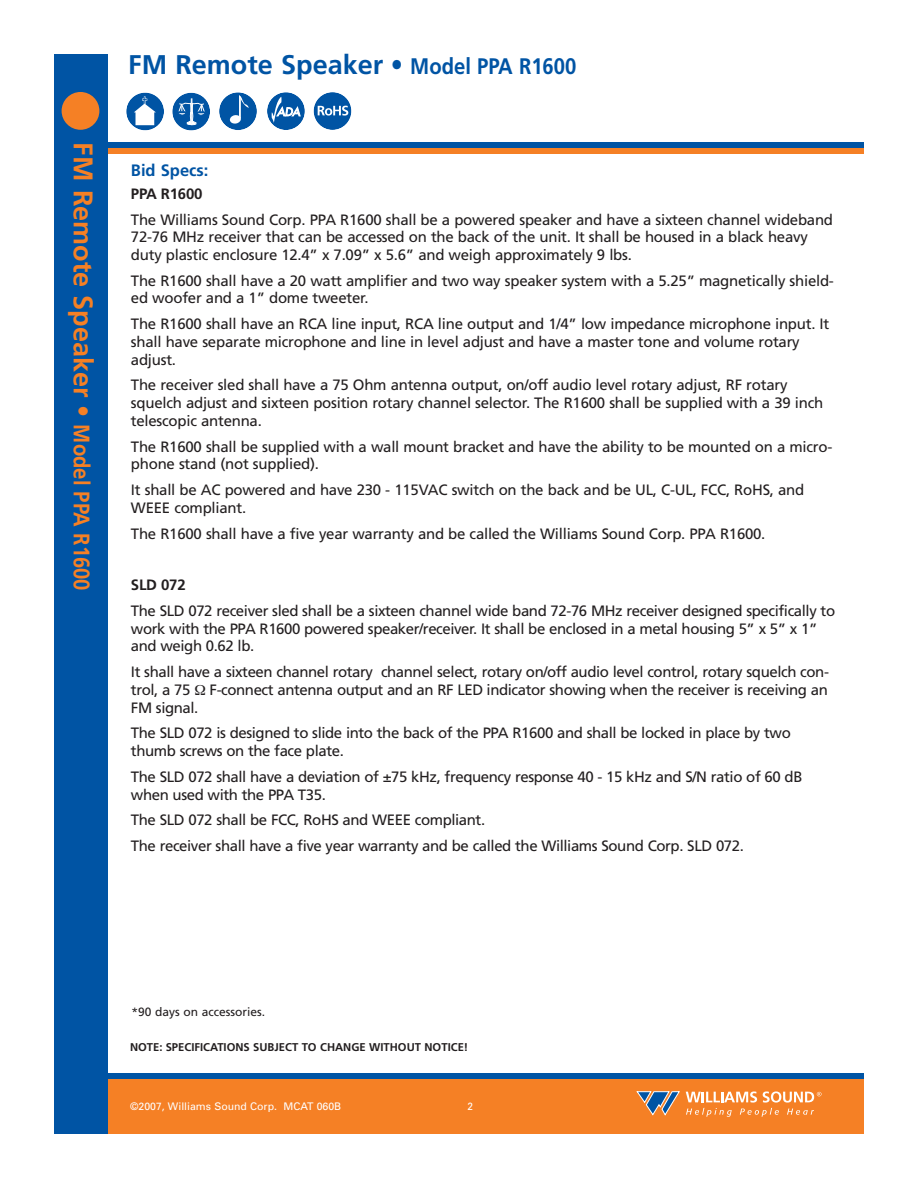
<style>
.page{position:relative;width:918px;height:1188px;background:#fff}
.page>*{position:absolute;margin:0;border:0;box-sizing:border-box;transform-origin:0 0}
.t1{font:700 27px "Frutiger";color:#f58025}
.t2{font:700 27px "Frutiger";color:#0054a4}
.t3{font:700 16.5px "Frutiger";color:#0054a4}
.t4{font:15px/17.7px "Frutiger";letter-spacing:-.015em;color:#231f20}
.t5{font:700 15px "Frutiger";letter-spacing:-.015em;color:#231f20}
.t6{font:12px "Frutiger";color:#231f20}
.t7{font:700 11.25px "Frutiger";color:#231f20}
.t8{font:10.5px "Univers";color:#fff}
.t9{font:10.5px "Univers";color:#fff;scale:.95 1}
.s1{font-size:22.5px}
</style>
<div class="page">
<div style="left:100px;top:1075px;width:764px;height:59px;background:#f58025"></div>
<div style="left:107px;top:148px;width:757px;height:6px;background:#f58025"></div>
<div style="left:107px;top:143px;width:757px;height:5px;background:#0054a4"></div>
<div style="left:107px;top:1073px;width:757px;height:5px;background:#0054a4"></div>
<div style="left:54px;top:54px;width:54px;height:1080px;background:#0054a4"></div>
<div style="left:126px;top:93px;width:38px;height:37px;background:#0054a4;border-radius:50%"></div>
<svg style="left:134px;top:97px;width:22px;height:28px"></svg>
<div style="left:172px;top:93px;width:38px;height:37px;background:#0054a4;border-radius:50%"></div>
<svg style="left:178px;top:98px;width:28px;height:27px"></svg>
<div style="left:219px;top:92px;width:38px;height:38px;background:#0054a4;border-radius:50%"></div>
<svg style="left:230px;top:95px;width:19px;height:29px"></svg>
<div style="left:267px;top:92px;width:38px;height:38px;background:#0054a4;border-radius:50%"></div>
<svg style="left:272px;top:97px;width:29px;height:26px"></svg>
<div style="left:62px;top:92px;width:37px;height:38px;background:#f58025;border-radius:50%"></div>
<svg style="left:637px;top:1092px;width:42px;height:23px"></svg>
<svg style="left:686px;top:1091px;width:136px;height:26px"></svg>
<div style="left:314px;top:92px;width:37px;height:38px;background:#0054a4;border-radius:50%"></div>
<svg style="left:318px;top:106px;width:30px;height:10px"></svg>
<h1 class="t1" style="left:94px;top:142px;width:450px;rotate:90deg">FM Remote Speaker • <span class="s1">Model PPA R1600</span></h1>
<h1 class="t2" style="left:128px;top:54px;width:450px">FM Remote Speaker • <span class="s1">Model PPA R1600</span></h1>
<p class="t3" style="left:131px;top:163px;width:79px">Bid Specs:</p>
<p class="t5" style="left:131px;top:187px;width:73px">PPA R1600</p>
<p class="t4" style="left:131px;top:212px;width:704px">The Williams Sound Corp. PPA R1600 shall be a powered speaker and have a sixteen channel wideband<br>72-76 MHz receiver that can be accessed on the back of the unit. It shall be housed in a black heavy duty plastic enclosure 12.4” x 7.09” x 5.6” and weigh approximately 9 lbs.</p>
<p class="t4" style="left:131px;top:273px;width:704px">The R1600 shall have a 20 watt amplifier and two way speaker system with a 5.25” magnetically shield&shy;ed woofer and a 1” dome tweeter.</p>
<p class="t4" style="left:131px;top:316px;width:700px">The R1600 shall have an RCA line input, RCA line output and 1/4” low impedance microphone input. It shall have separate microphone and line in level adjust and have a master tone and volume rotary adjust.</p>
<p class="t4" style="left:131px;top:378px;width:694px">The receiver sled shall have a 75 Ohm antenna output, on/off audio level rotary adjust, RF rotary squelch adjust and sixteen position rotary channel selector. The R1600 shall be supplied with a 39 inch telescopic antenna.</p>
<p class="t4" style="left:131px;top:439px;width:703px">The R1600 shall be supplied with a wall mount bracket and have the ability to be mounted on a micro&shy;phone stand (not supplied).</p>
<p class="t4" style="left:131px;top:482px;width:675px">It shall be AC powered and have 230 - 115VAC switch on the back and be UL, C-UL, FCC, RoHS, and<br>WEEE compliant.</p>
<p class="t4" style="left:131px;top:526px;width:636px">The R1600 shall have a five year warranty and be called the Williams Sound Corp. PPA R1600.</p>
<p class="t5" style="left:131px;top:579px;width:56px">SLD 072</p>
<p class="t4" style="left:131px;top:603px;width:706px">The SLD 072 receiver sled shall be a sixteen channel wide band 72-76 MHz receiver designed specifically to work with the PPA R1600 powered speaker/receiver. It shall be enclosed in a metal housing 5” x 5” x 1” and weigh 0.62 lb.</p>
<p class="t4" style="left:131px;top:664px;width:700px">It shall have a sixteen channel rotary channel select, rotary on/off audio level control, rotary squelch con&shy;trol, a 75</p>
<p class="t4" style="left:210px;top:682px;width:620px">F-connect antenna output and an RF LED indicator showing when the receiver is receiving an</p>
<p class="t4" style="left:131px;top:696px;width:661px;line-height:25.8px">FM signal.<br>The SLD 072 is designed to slide into the back of the PPA R1600 and shall be locked in place by two</p>
<p class="t4" style="left:131px;top:739px;width:673px;line-height:25.8px">thumb screws on the face plate.<br>The SLD 072 shall have a deviation of ±75 kHz, frequency response 40 - 15 kHz and S/N ratio of 60 dB</p>
<p class="t4" style="left:131px;top:783px;width:614px;line-height:25.8px">when used with the PPA T35.<br>The SLD 072 shall be FCC, RoHS and WEEE compliant.<br>The receiver shall have a five year warranty and be called the Williams Sound Corp. SLD 072.</p>
<p class="t6" style="left:132px;top:1007px;width:135px">*90 days on accessories.</p>
<p class="t7" style="left:130px;top:1042px;width:340px">NOTE: SPECIFICATIONS SUBJECT TO CHANGE WITHOUT NOTICE!</p>
<p class="t8" style="left:130px;top:1102px;width:213px">©2007, Williams Sound Corp. MCAT 060B</p>
<p class="t9" style="left:468px;top:1102px;width:7px">2</p>
</div>
